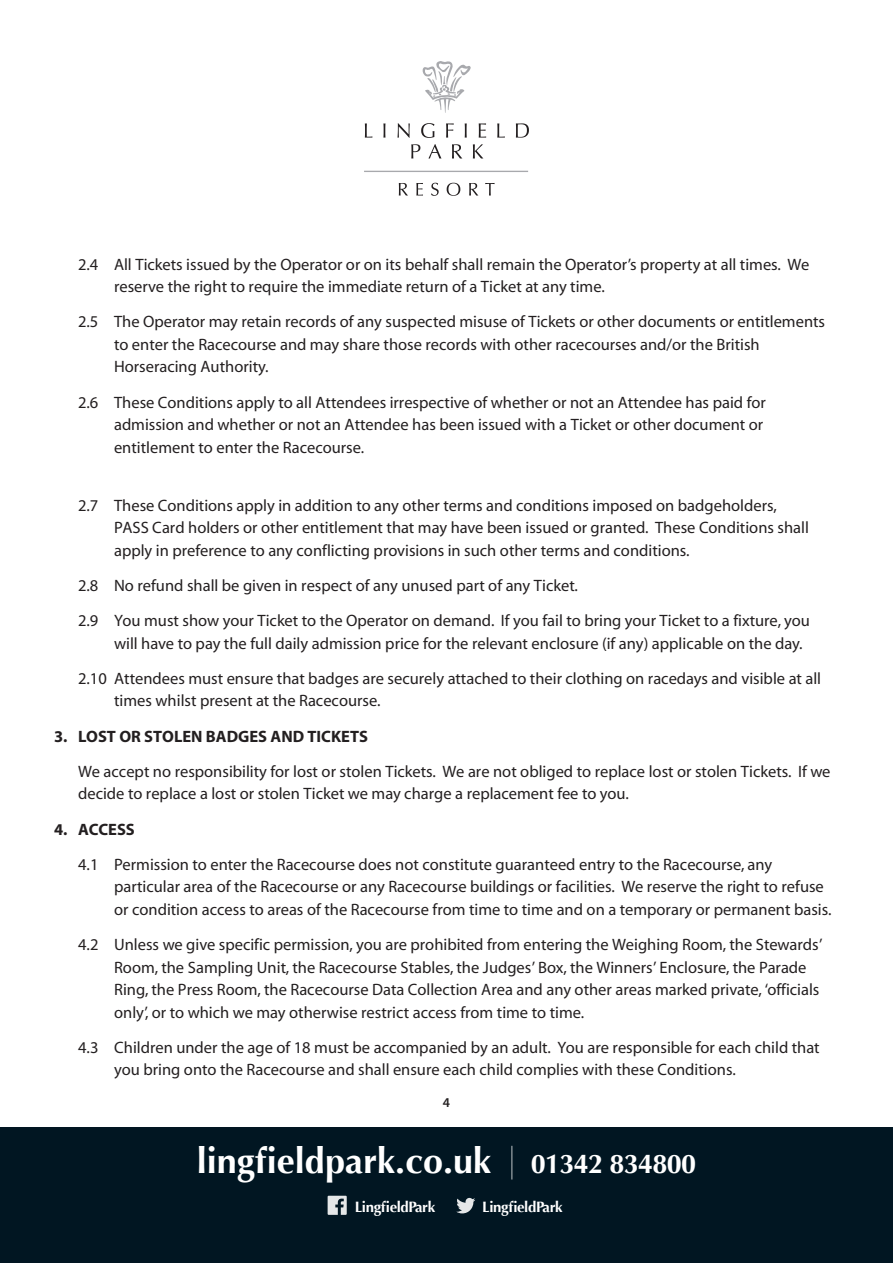
<style>
.page{position:relative;width:893px;height:1263px;background:#fff}
.page>*{position:absolute;margin:0;border:0;box-sizing:border-box;transform-origin:0 0}
.t1{font:700 36px "Optima";color:#fff}
.t2{font:16.5px/22.5px "Myriad MM 400 600";color:#231f20}
.t3{font:16.5px "Myriad MM 700 600";color:#231f20}
.t4{font:700 15px "Optima";letter-spacing:-.025em;color:#fff}
.t5{font:13.5px "Myriad MM 565 600";color:#231f20}
.s1{font-size:27px}
</style>
<div class="page">
<svg style="left:422px;top:61px;width:49px;height:52px"></svg>
<svg style="left:365px;top:123px;width:7px;height:15px"></svg>
<svg style="left:383px;top:123px;width:2px;height:15px"></svg>
<svg style="left:397px;top:123px;width:13px;height:15px"></svg>
<svg style="left:421px;top:123px;width:13px;height:15px"></svg>
<svg style="left:446px;top:123px;width:8px;height:15px"></svg>
<svg style="left:465px;top:123px;width:2px;height:15px"></svg>
<svg style="left:479px;top:123px;width:7px;height:15px"></svg>
<svg style="left:497px;top:123px;width:8px;height:15px"></svg>
<svg style="left:516px;top:123px;width:13px;height:15px"></svg>
<svg style="left:411px;top:144px;width:9px;height:14px"></svg>
<svg style="left:428px;top:144px;width:13px;height:14px"></svg>
<svg style="left:452px;top:144px;width:10px;height:14px"></svg>
<svg style="left:473px;top:144px;width:10px;height:14px"></svg>
<hr style="left:364px;top:171px;width:164px;height:1px;background:#a8a9ad">
<svg style="left:399px;top:183px;width:9px;height:13px"></svg>
<svg style="left:416px;top:183px;width:7px;height:13px"></svg>
<svg style="left:431px;top:183px;width:8px;height:13px"></svg>
<svg style="left:447px;top:183px;width:13px;height:13px"></svg>
<svg style="left:469px;top:183px;width:9px;height:13px"></svg>
<svg style="left:485px;top:183px;width:10px;height:13px"></svg>
<div style="left:0;top:1128px;width:893px;height:135px;background:#011622"></div>
<hr style="left:511px;top:1146px;width:2px;height:33px;background:#fff">
<svg style="left:328px;top:1196px;width:19px;height:19px"></svg>
<svg style="left:456px;top:1198px;width:19px;height:15px"></svg>
<p class="t2" style="left:114px;top:254px;width:697px;text-indent:-36px">2.4 All Tickets issued by the Operator or on its behalf shall remain the Operator’s property at all times. We reserve the right to require the immediate return of a Ticket at any time.</p>
<p class="t2" style="left:114px;top:311px;width:713px;text-indent:-36px">2.5 The Operator may retain records of any suspected misuse of Tickets or other documents or entitlements to enter the Racecourse and may share those records with other racecourses and/or the British<br>Horseracing Authority.</p>
<p class="t2" style="left:114px;top:392px;width:653px;text-indent:-36px">2.6 These Conditions apply to all Attendees irrespective of whether or not an Attendee has paid for admission and whether or not an Attendee has been issued with a Ticket or other document or entitlement to enter the Racecourse.</p>
<p class="t2" style="left:114px;top:495px;width:696px;text-indent:-36px">2.7 These Conditions apply in addition to any other terms and conditions imposed on badgeholders,<br>PASS Card holders or other entitlement that may have been issued or granted. These Conditions shall apply in preference to any conflicting provisions in such other terms and conditions.</p>
<p class="t2" style="left:78px;top:568px;width:733px;line-height:35.2px">2.8 No refund shall be given in respect of any unused part of any Ticket.<br>2.9 You must show your Ticket to the Operator on demand. If you fail to bring your Ticket to a fixture, you</p>
<p class="t2" style="left:78px;top:626px;width:744px;line-height:35.2px;text-indent:36px">will have to pay the full daily admission price for the relevant enclosure (if any) applicable on the day.<br>2.10 Attendees must ensure that badges are securely attached to their clothing on racedays and visible at all</p>
<p class="t2" style="left:114px;top:690px;width:268px">times whilst present at the Racecourse.</p>
<p class="t3" style="left:54px;top:728px;width:315px">3. LOST OR STOLEN BADGES AND TICKETS</p>
<p class="t2" style="left:78px;top:761px;width:754px">We accept no responsibility for lost or stolen Tickets. We are not obliged to replace lost or stolen Tickets. If we decide to replace a lost or stolen Ticket we may charge a replacement fee to you.</p>
<p class="t3" style="left:54px;top:821px;width:82px">4. ACCESS</p>
<p class="t2" style="left:114px;top:854px;width:719px;text-indent:-36px">4.1 Permission to enter the Racecourse does not constitute guaranteed entry to the Racecourse, any particular area of the Racecourse or any Racecourse buildings or facilities. We reserve the right to refuse or condition access to areas of the Racecourse from time to time and on a temporary or permanent basis.</p>
<p class="t2" style="left:114px;top:934px;width:710px;text-indent:-36px">4.2 Unless we give specific permission, you are prohibited from entering the Weighing Room, the Stewards’ Room, the Sampling Unit, the Racecourse Stables, the Judges’ Box, the Winners’ Enclosure, the Parade Ring, the Press Room, the Racecourse Data Collection Area and any other areas marked private, ‘officials only’, or to which we may otherwise restrict access from time to time.</p>
<p class="t2" style="left:114px;top:1037px;width:707px;text-indent:-36px">4.3 Children under the age of 18 must be accompanied by an adult. You are responsible for each child that you bring onto the Racecourse and shall ensure each child complies with these Conditions.</p>
<p class="t5" style="left:443px;top:1096px;width:9px">4</p>
<h1 class="t1" style="left:197px;top:1140px;width:501px">lingfieldpark.co.uk <span class="s1">01342 834800</span></h1>
<p class="t4" style="left:355px;top:1198px;width:82px">LingfieldPark</p>
<p class="t4" style="left:482px;top:1198px;width:82px">LingfieldPark</p>
</div>
